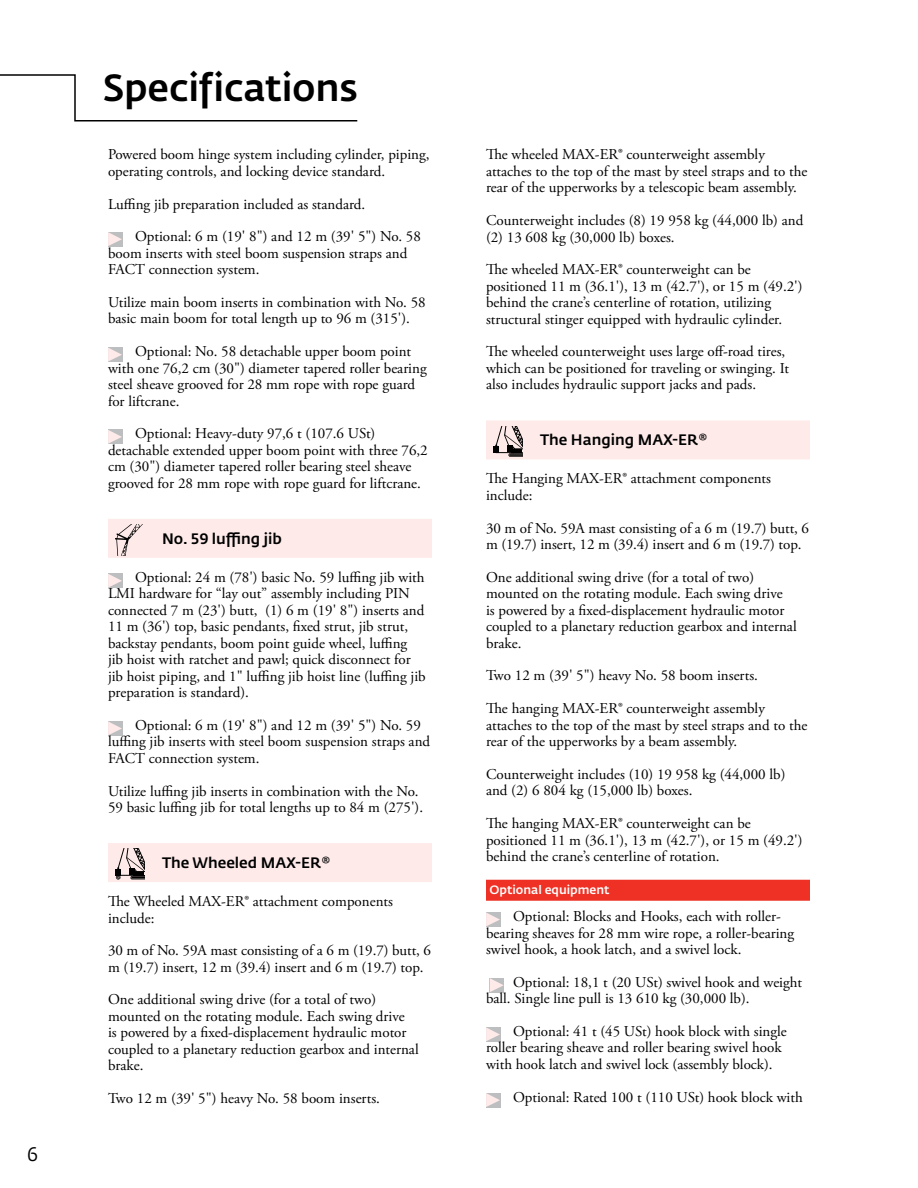
<style>
.page{position:relative;width:918px;height:1188px;background:#fff}
.page>*{position:absolute;margin:0;border:0;box-sizing:border-box;transform-origin:0 0}
.t1{font:500 37.5px "Fedra Sans Pro";letter-spacing:-.005em;color:#000}
.t2{font:19.5px "Fedra Sans Pro";color:#000}
.t3{font:15px/16.5px "Adobe Garamond Pro";color:#000}
.t4{font:500 15px "Fedra Sans Pro";color:#000}
.t5{font:500 12px "Fedra Sans Pro";color:#fff}
</style>
<div class="page">
<svg style="left:0;top:74px;width:358px;height:48px"></svg>
<div style="left:108px;top:519px;width:324px;height:39px;background:#fdeae9"></div>
<div style="left:108px;top:843px;width:324px;height:39px;background:#fdeae9"></div>
<svg style="left:108px;top:232px;width:14px;height:14px"></svg>
<svg style="left:108px;top:348px;width:14px;height:14px"></svg>
<svg style="left:108px;top:430px;width:14px;height:14px"></svg>
<svg style="left:115px;top:525px;width:27px;height:31px"></svg>
<svg style="left:108px;top:574px;width:14px;height:14px"></svg>
<svg style="left:108px;top:721px;width:14px;height:14px"></svg>
<svg style="left:115px;top:849px;width:30px;height:30px"></svg>
<div style="left:486px;top:420px;width:324px;height:39px;background:#fdeae9"></div>
<div style="left:486px;top:880px;width:324px;height:21px;background:#ee3124"></div>
<svg style="left:493px;top:426px;width:30px;height:31px"></svg>
<svg style="left:486px;top:912px;width:14px;height:14px"></svg>
<svg style="left:490px;top:978px;width:14px;height:14px"></svg>
<svg style="left:486px;top:1027px;width:14px;height:14px"></svg>
<svg style="left:486px;top:1093px;width:14px;height:14px"></svg>
<h2 class="t2" style="left:27px;top:1142px;width:13px">6</h2>
<h1 class="t1" style="left:103px;top:65px;width:257px">Specifications</h1>
<p class="t3" style="left:108px;top:147px;width:323px">Powered boom hinge system including cylinder, piping, operating controls, and locking device standard.</p>
<p class="t3" style="left:135px;top:188px;width:287px;line-height:32.7px;text-indent:-27px">Luffing jib preparation included as standard.<br>Optional: 6 m (19' 8") and 12 m (39' 5") No. 58</p>
<p class="t3" style="left:108px;top:245px;width:301px">boom inserts with steel boom suspension straps and<br>FACT connection system.</p>
<p class="t3" style="left:108px;top:295px;width:319px">Utilize main boom inserts in combination with No. 58 basic main boom for total length up to 96 m (315').</p>
<p class="t3" style="left:108px;top:344px;width:320px;text-indent:27px">Optional: No. 58 detachable upper boom point with one 76,2 cm (30") diameter tapered roller bearing steel sheave grooved for 28 mm rope with rope guard for liftcrane.</p>
<p class="t3" style="left:108px;top:426px;width:321px;text-indent:27px">Optional: Heavy-duty 97,6 t (107.6 USt) detachable extended upper boom point with three 76,2 cm (30") diameter tapered roller bearing steel sheave grooved for 28 mm rope with rope guard for liftcrane.</p>
<p class="t4" style="left:162px;top:529px;width:121px">No. 59 luffing jib</p>
<p class="t3" style="left:108px;top:569px;width:319px;text-indent:27px">Optional: 24 m (78') basic No. 59 luffing jib with LMI hardware for “lay out” assembly including PIN connected 7 m (23') butt, (1) 6 m (19' 8") inserts and 11 m (36') top, basic pendants, fixed strut, jib strut, backstay pendants, boom point guide wheel, luffing jib hoist with ratchet and pawl; quick disconnect for jib hoist piping, and 1" luffing jib hoist line (luffing jib preparation is standard).</p>
<p class="t3" style="left:108px;top:718px;width:324px;text-indent:27px">Optional: 6 m (19' 8") and 12 m (39' 5") No. 59 luffing jib inserts with steel boom suspension straps and<br>FACT connection system.</p>
<p class="t3" style="left:108px;top:783px;width:317px">Utilize luffing jib inserts in combination with the No.<br>59 basic luffing jib for total lengths up to 84 m (275').</p>
<p class="t4" style="left:162px;top:853px;width:170px">The Wheeled MAX-ER®</p>
<p class="t3" style="left:108px;top:894px;width:287px">The Wheeled MAX-ER® attachment components include:</p>
<p class="t3" style="left:108px;top:943px;width:325px">30 m of No. 59A mast consisting of a 6 m (19.7) butt, 6 m (19.7) insert, 12 m (39.4) insert and 6 m (19.7) top.</p>
<p class="t3" style="left:108px;top:992px;width:312px">One additional swing drive (for a total of two) mounted on the rotating module. Each swing drive<br>is powered by a fixed-displacement hydraulic motor coupled to a planetary reduction gearbox and internal brake.</p>
<p class="t3" style="left:108px;top:1091px;width:273px">Two 12 m (39' 5") heavy No. 58 boom inserts.</p>
<p class="t3" style="left:486px;top:147px;width:323px">The wheeled MAX-ER® counterweight assembly attaches to the top of the mast by steel straps and to the rear of the upperworks by a telescopic beam assembly.</p>
<p class="t3" style="left:486px;top:213px;width:319px">Counterweight includes (8) 19 958 kg (44,000 lb) and (2) 13 608 kg (30,000 lb) boxes.</p>
<p class="t3" style="left:486px;top:262px;width:318px">The wheeled MAX-ER® counterweight can be positioned 11 m (36.1'), 13 m (42.7'), or 15 m (49.2') behind the crane’s centerline of rotation, utilizing structural stinger equipped with hydraulic cylinder.</p>
<p class="t3" style="left:486px;top:344px;width:305px">The wheeled counterweight uses large off-road tires, which can be positioned for traveling or swinging. It also includes hydraulic support jacks and pads.</p>
<p class="t4" style="left:540px;top:431px;width:169px">The Hanging MAX-ER®</p>
<p class="t3" style="left:486px;top:471px;width:287px">The Hanging MAX-ER® attachment components include:</p>
<p class="t3" style="left:486px;top:520px;width:325px">30 m of No. 59A mast consisting of a 6 m (19.7) butt, 6 m (19.7) insert, 12 m (39.4) insert and 6 m (19.7) top.</p>
<p class="t3" style="left:486px;top:569px;width:312px">One additional swing drive (for a total of two) mounted on the rotating module. Each swing drive<br>is powered by a fixed-displacement hydraulic motor coupled to a planetary reduction gearbox and internal brake.</p>
<p class="t3" style="left:486px;top:660px;width:280px;line-height:32.7px">Two 12 m (39' 5") heavy No. 58 boom inserts.<br>The hanging MAX-ER® counterweight assembly</p>
<p class="t3" style="left:486px;top:717px;width:323px">attaches to the top of the mast by steel straps and to the rear of the upperworks by a beam assembly.</p>
<p class="t3" style="left:486px;top:766px;width:301px">Counterweight includes (10) 19 958 kg (44,000 lb) and (2) 6 804 kg (15,000 lb) boxes.</p>
<p class="t3" style="left:486px;top:816px;width:318px">The hanging MAX-ER® counterweight can be positioned 11 m (36.1'), 13 m (42.7'), or 15 m (49.2') behind the crane’s centerline of rotation.</p>
<p class="t5" style="left:489px;top:882px;width:122px">Optional equipment</p>
<p class="t3" style="left:486px;top:909px;width:310px;text-indent:27px">Optional: Blocks and Hooks, each with roller&shy;bearing sheaves for 28 mm wire rope, a roller-bearing swivel hook, a hook latch, and a swivel lock.</p>
<p class="t3" style="left:486px;top:974px;width:318px;text-indent:27px">Optional: 18,1 t (20 USt) swivel hook and weight ball. Single line pull is 13 610 kg (30,000 lb).</p>
<p class="t3" style="left:486px;top:1024px;width:302px;text-indent:27px">Optional: 41 t (45 USt) hook block with single roller bearing sheave and roller bearing swivel hook with hook latch and swivel lock (assembly block).</p>
<p class="t3" style="left:513px;top:1089px;width:291px">Optional: Rated 100 t (110 USt) hook block with</p>
</div>
